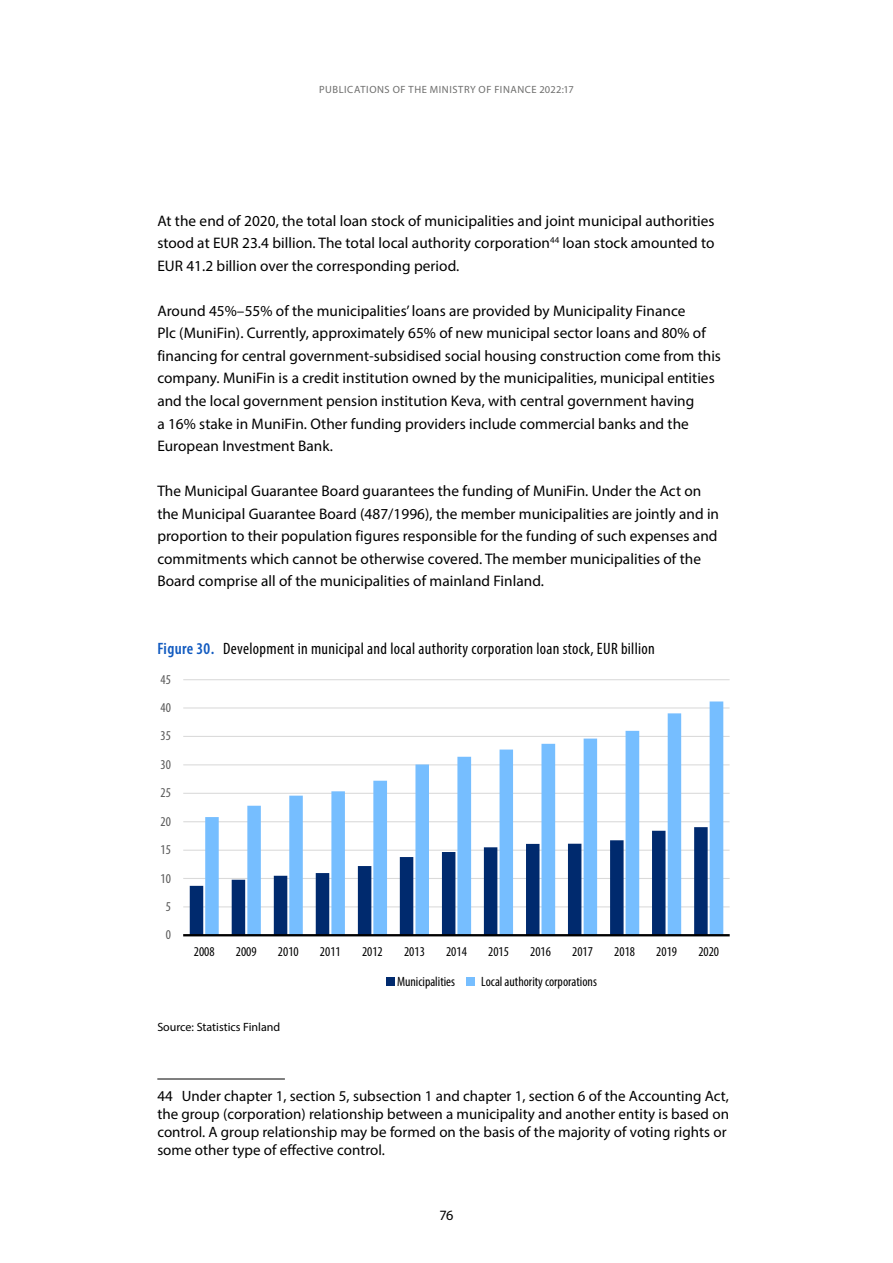
<style>
.page{position:relative;width:893px;height:1263px;background:#fff}
.page>*{position:absolute;margin:0;border:0;box-sizing:border-box;transform-origin:0 0}
.t1{font:condensed 16.5px "Myriad Pro";letter-spacing:.02em;color:#000}
._01_Leipä{font:15.3px/22.5px "Myriad Pro";letter-spacing:.005em;color:#000}
._04_Alaviite{font:15px/18px "Myriad Pro";letter-spacing:.005em;color:#000}
.t2{font:14.25px "Myriad Pro";color:#000}
.t3{font:condensed 13.5px "Myriad Pro";color:#000}
.t4{font:condensed 13.5px "Myriad Pro";color:#575757}
._05_Taulu_alaviite{font:12px "Myriad Pro";color:#000}
.t5{font:10.5px "Myriad Pro";letter-spacing:.03em;color:#6e6e6d}
.s1{font-weight:600;color:#115ac0}
</style>
<div class="page">
<hr style="left:157px;top:1079px;width:128px;height:1px;background:#000">
<hr style="left:183px;top:679px;width:547px;height:1px;background:#dadada">
<hr style="left:183px;top:707px;width:547px;height:1px;background:#dadada">
<hr style="left:183px;top:736px;width:547px;height:1px;background:#dadada">
<hr style="left:183px;top:764px;width:547px;height:1px;background:#dadada">
<hr style="left:183px;top:793px;width:547px;height:1px;background:#dadada">
<hr style="left:183px;top:821px;width:547px;height:1px;background:#dadada">
<hr style="left:183px;top:850px;width:547px;height:1px;background:#dadada">
<hr style="left:183px;top:878px;width:547px;height:1px;background:#dadada">
<hr style="left:183px;top:906px;width:547px;height:1px;background:#dadada">
<svg style="left:190px;top:849px;width:15px;height:85px"></svg>
<svg style="left:205px;top:701px;width:518px;height:233px"></svg>
<hr style="left:183px;top:934px;width:547px;height:2px;background:#000">
<div style="left:386px;top:978px;width:9px;height:8px;background:#002a6e"></div>
<div style="left:466px;top:978px;width:8px;height:8px;background:#76beff"></div>
<p class="t5" style="left:319px;top:83px;width:13px">Publications</p>
<p class="t5" style="left:393px;top:83px;width:23px">of the</p>
<p class="t5" style="left:430px;top:83px;width:16px">Ministry</p>
<p class="t5" style="left:479px;top:83px;width:29px">of Finance</p>
<p class="t5" style="left:539px;top:83px;width:36px">2022:17</p>
<p class="_01_Leipä" style="left:157px;top:209px;width:559px;text-align:justify">At the end of 2020, the total loan stock of municipalities and joint municipal authorities stood at EUR 23.4 billion. The total local authority corporation<sup>44</sup> loan stock amounted to EUR 41.2 billion over the corresponding period.</p>
<p class="_01_Leipä" style="left:157px;top:299px;width:565px">Around 45%–55% of the municipalities’ loans are provided by Municipality Finance<br>Plc (MuniFin). Currently, approximately 65% of new municipal sector loans and 80% of financing for central government-subsidised social housing construction come from this company. MuniFin is a credit institution owned by the municipalities, municipal entities and the local government pension institution Keva, with central government having<br>a 16% stake in MuniFin. Other funding providers include commercial banks and the European Investment Bank.</p>
<p class="_01_Leipä" style="left:157px;top:480px;width:563px">The Municipal Guarantee Board guarantees the funding of MuniFin. Under the Act on the Municipal Guarantee Board (487/1996), the member municipalities are jointly and in proportion to their population figures responsible for the funding of such expenses and commitments which cannot be otherwise covered. The member municipalities of the Board comprise all of the municipalities of mainland Finland.</p>
<p class="t1" style="left:157px;top:639px;width:499px"><span class="s1">Figure 30.</span> Development in municipal and local authority corporation loan stock, EUR billion</p>
<p class="t4" style="left:161px;top:671px;width:12px">45</p>
<p class="t4" style="left:161px;top:699px;width:12px">40</p>
<p class="t4" style="left:161px;top:728px;width:12px">35</p>
<p class="t4" style="left:161px;top:756px;width:12px">30</p>
<p class="t4" style="left:161px;top:785px;width:12px">25</p>
<p class="t4" style="left:161px;top:813px;width:12px">20</p>
<p class="t4" style="left:161px;top:841px;width:12px">15</p>
<p class="t4" style="left:161px;top:870px;width:12px">10</p>
<p class="t4" style="left:166px;top:898px;width:7px">5</p>
<p class="t4" style="left:166px;top:927px;width:7px">0</p>
<p class="t3" style="left:194px;top:944px;width:22px">2008</p>
<p class="t3" style="left:236px;top:944px;width:22px">2009</p>
<p class="t3" style="left:278px;top:944px;width:22px">2010</p>
<p class="t3" style="left:320px;top:944px;width:22px">2011</p>
<p class="t3" style="left:362px;top:944px;width:22px">2012</p>
<p class="t3" style="left:404px;top:944px;width:22px">2013</p>
<p class="t3" style="left:446px;top:944px;width:22px">2014</p>
<p class="t3" style="left:488px;top:944px;width:22px">2015</p>
<p class="t3" style="left:530px;top:944px;width:22px">2016</p>
<p class="t3" style="left:572px;top:944px;width:22px">2017</p>
<p class="t3" style="left:614px;top:944px;width:22px">2018</p>
<p class="t3" style="left:656px;top:944px;width:22px">2019</p>
<p class="t3" style="left:698px;top:944px;width:22px">2020</p>
<p class="t3" style="left:397px;top:973px;width:60px">Municipalities</p>
<p class="t3" style="left:481px;top:973px;width:117px">Local authority corporations</p>
<p class="_05_Taulu_alaviite" style="left:157px;top:1019px;width:124px">Source: Statistics Finland</p>
<p class="_04_Alaviite" style="left:157px;top:1087px;width:573px">44 Under chapter 1, section 5, subsection 1 and chapter 1, section 6 of the Accounting Act, the group (corporation) relationship between a municipality and another entity is based on control. A group relationship may be formed on the basis of the majority of voting rights or some other type of effective control.</p>
<p class="t2" style="left:439px;top:1206px;width:16px">76</p>
</div>
